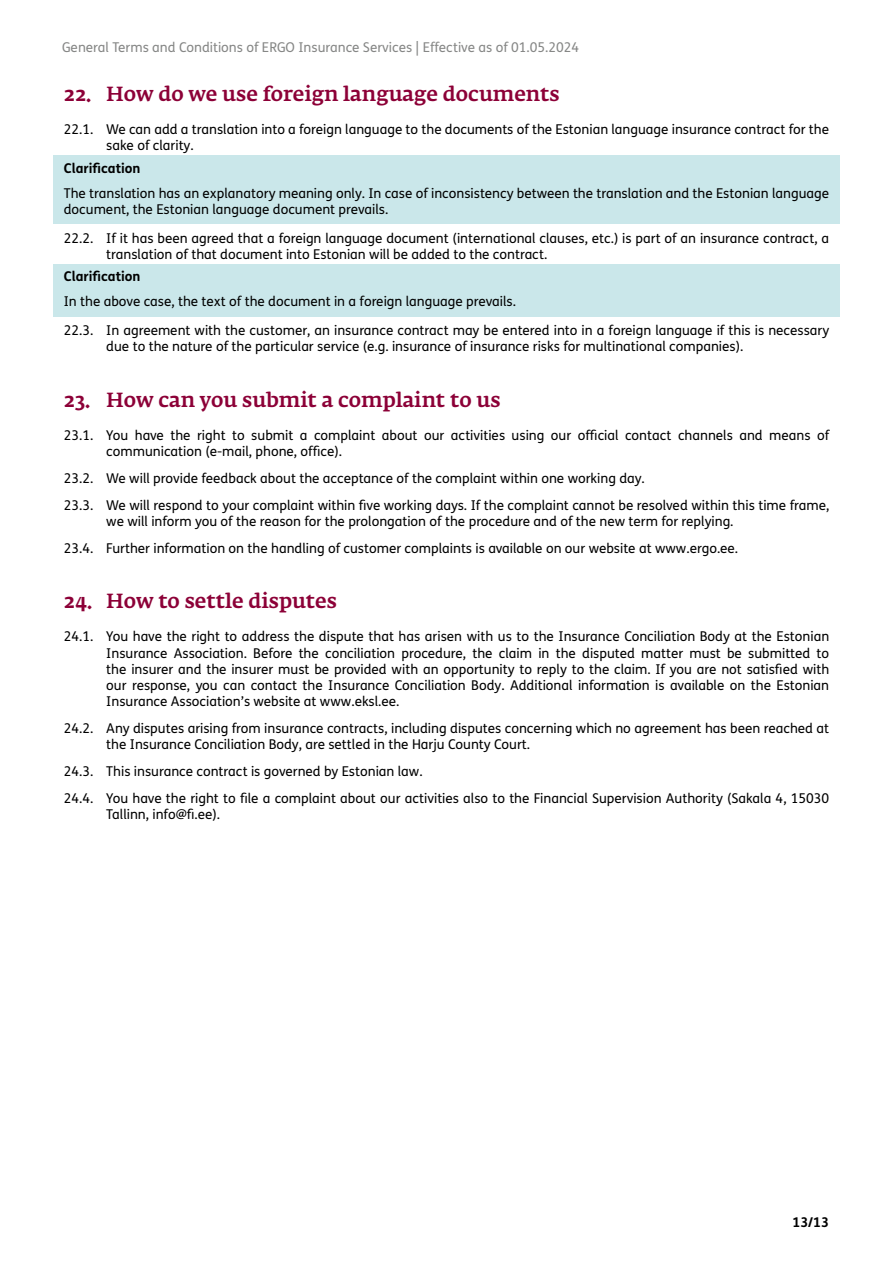
<style>
.page{position:relative;width:893px;height:1263px;background:#fff}
.page>*{position:absolute;margin:0;border:0;box-sizing:border-box;transform-origin:0 0}
.t1{font:500 20.25px "Fedra Serif A Pro";color:#8c0037}
.t2{font:13.5px/16.2px "FS Me Pro";color:#000}
.t3{font:13.5px "FS Me Pro";color:#868786}
.t4{font:700 13.5px "FS Me Pro";color:#000}
</style>
<div class="page">
<div style="left:53px;top:156px;width:787px;height:68px;background:#cae7ea"></div>
<div style="left:53px;top:264px;width:787px;height:52px;background:#cae7ea"></div>
<p class="t3" style="left:62px;top:38px;width:519px">General Terms and Conditions of ERGO Insurance Services | Effective as of 01.05.2024</p>
<h1 class="t1" style="left:64px;top:82px;width:497px">22. How do we use foreign language documents</h1>
<p class="t2" style="left:106px;top:121px;width:724px;text-indent:-43px">22.1. We can add a translation into a foreign language to the documents of the Estonian language insurance contract for the sake of clarity.</p>
<p class="t4" style="left:64px;top:158px;width:78px">Clarification</p>
<p class="t2" style="left:64px;top:184px;width:767px">The translation has an explanatory meaning only. In case of inconsistency between the translation and the Estonian language document, the Estonian language document prevails.</p>
<p class="t2" style="left:106px;top:230px;width:724px;text-indent:-43px">22.2. If it has been agreed that a foreign language document (international clauses, etc.) is part of an insurance contract, a translation of that document into Estonian will be added to the contract.</p>
<p class="t4" style="left:64px;top:266px;width:78px">Clarification</p>
<p class="t2" style="left:64px;top:287px;width:767px;line-height:29px">In the above case, the text of the document in a foreign language prevails.<br>22.3. In agreement with the customer, an insurance contract may be entered into in a foreign language if this is necessary</p>
<p class="t2" style="left:106px;top:338px;width:639px">due to the nature of the particular service (e.g. insurance of insurance risks for multinational companies).</p>
<h1 class="t1" style="left:64px;top:388px;width:438px">23. How can you submit a complaint to us</h1>
<p class="t2" style="left:106px;top:427px;width:724px;text-indent:-43px">23.1. You have the right to submit a complaint about our activities using our official contact channels and means of communication (e-mail, phone, office).</p>
<p class="t2" style="left:64px;top:465px;width:767px;line-height:26.8px">23.2. We will provide feedback about the acceptance of the complaint within one working day.<br>23.3. We will respond to your complaint within five working days. If the complaint cannot be resolved within this time frame,</p>
<p class="t2" style="left:64px;top:508px;width:676px;line-height:26.8px;text-indent:43px">we will inform you of the reason for the prolongation of the procedure and of the new term for replying.<br>23.4. Further information on the handling of customer complaints is available on our website at www.ergo.ee.</p>
<h1 class="t1" style="left:64px;top:589px;width:275px">24. How to settle disputes</h1>
<p class="t2" style="left:106px;top:628px;width:724px;text-align:justify;text-indent:-43px">24.1. You have the right to address the dispute that has arisen with us to the Insurance Conciliation Body at the Estonian Insurance Association. Before the conciliation procedure, the claim in the disputed matter must be submitted to the insurer and the insurer must be provided with an opportunity to reply to the claim. If you are not satisfied with our response, you can contact the Insurance Conciliation Body. Additional information is available on the Estonian Insurance Association’s website at www.eksl.ee.</p>
<p class="t2" style="left:106px;top:720px;width:724px;text-indent:-43px">24.2. Any disputes arising from insurance contracts, including disputes concerning which no agreement has been reached at the Insurance Conciliation Body, are settled in the Harju County Court.</p>
<p class="t2" style="left:64px;top:758px;width:767px;line-height:26.8px">24.3. This insurance contract is governed by Estonian law.<br>24.4. You have the right to file a complaint about our activities also to the Financial Supervision Authority (Sakala 4, 15030</p>
<p class="t2" style="left:106px;top:806px;width:115px">Tallinn, info@fi.ee).</p>
<p class="t4" style="left:792px;top:1211px;width:38px">13/13</p>
</div>
